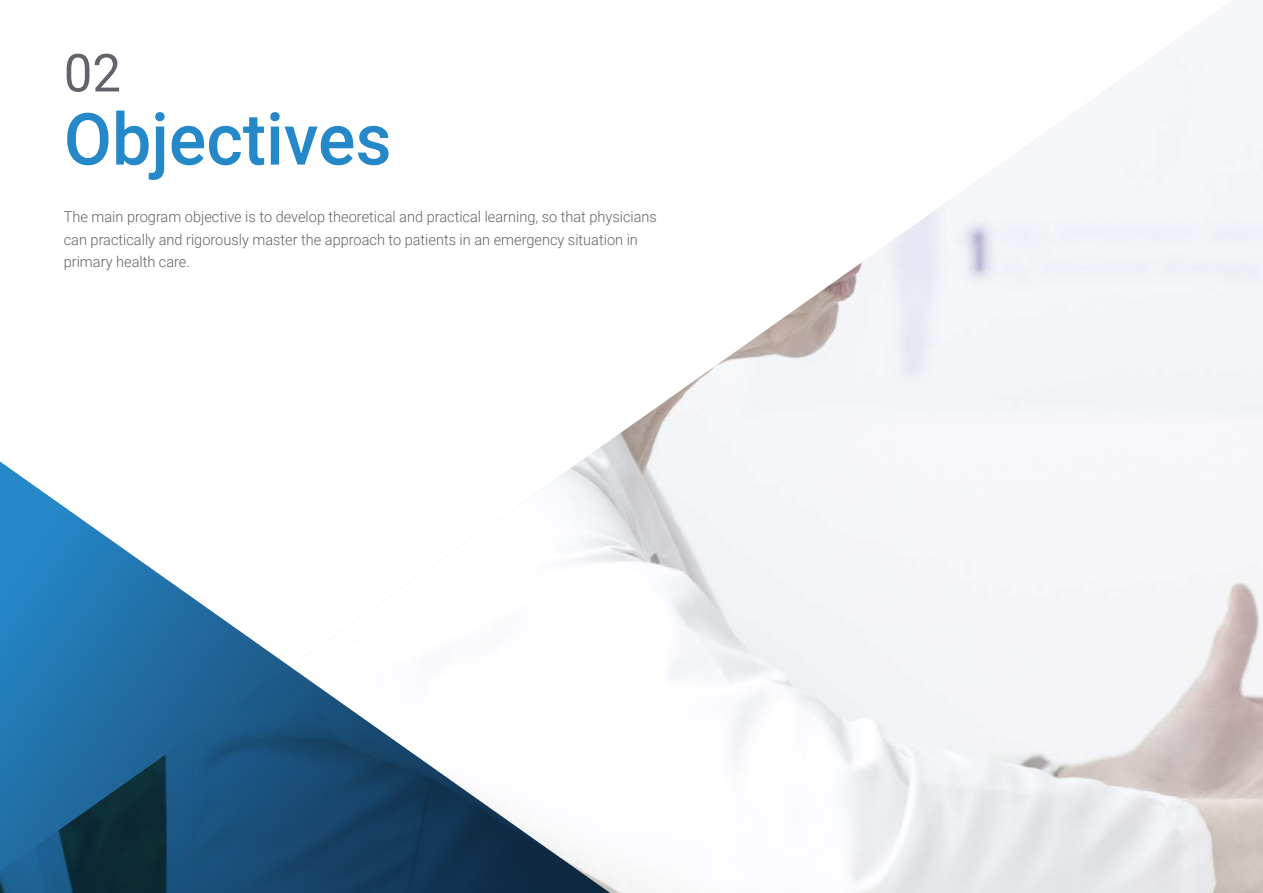
<style>
.page{position:relative;width:1263px;height:893px;background:#fff}
.page>*{position:absolute;margin:0;border:0;box-sizing:border-box;transform-origin:0 0}
.t1{font:500 72px "Roboto";color:#2488c9}
.t2{font:52.5px "Roboto";color:#61646a}
.t3{font:300 15px/22.5px "Roboto";color:#61646a}
</style>
<div class="page">
<img style="left:602px;top:0;width:661px;height:893px">
<svg style="left:0;top:446px;width:640px;height:447px"></svg>
<h2 class="t2" style="left:64px;top:36px;width:59px">02</h2>
<h1 class="t1" style="left:64px;top:89px;width:329px">Objectives</h1>
<p class="t3" style="left:64px;top:205px;width:595px">The main program objective is to develop theoretical and practical learning, so that physicians can practically and rigorously master the approach to patients in an emergency situation in primary health care.</p>
</div>
